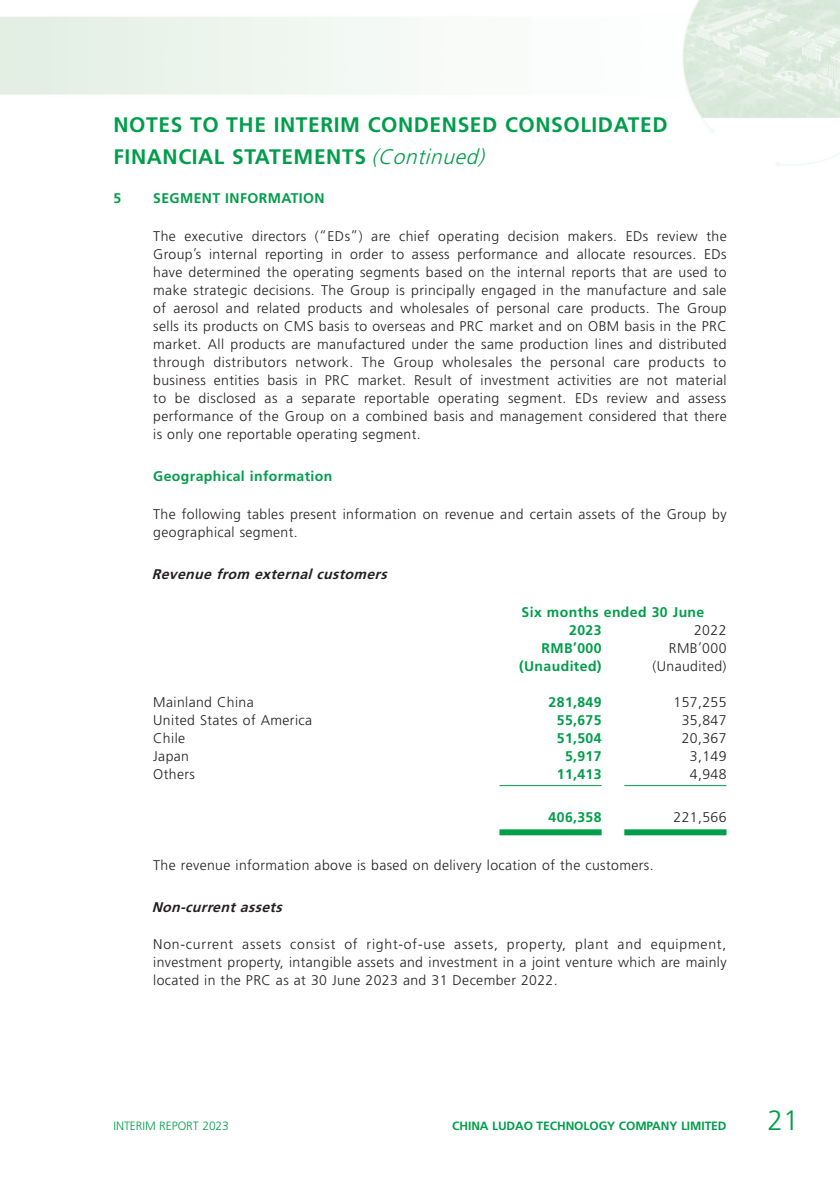
<style>
.page{position:relative;width:840px;height:1191px;background:#fff}
.page>*{position:absolute;margin:0;border:0;box-sizing:border-box;transform-origin:0 0}
.t1{font:300 28px "Frutiger LT Std";color:#009d4b}
.t2{font:700 21px/32px "Frutiger LT Std";letter-spacing:.03em;color:#009d4b}
.t3{font:300 14px/18px "Frutiger LT Std";letter-spacing:.03em;color:#231f20;text-align:justify}
.t4{font:700 14px/18px "Frutiger LT Std";letter-spacing:.03em;color:#009d4b}
.t5{font:italic 700 14px "Frutiger LT Std";color:#231f20}
.t6{font:700 12px "Frutiger LT Std";letter-spacing:-.005em;color:#009d4b}
.t7{font:300 12px "Frutiger LT Std";letter-spacing:-.005em;color:#009d4b}
.s1{font-weight:300;font-style:italic}
</style>
<div class="page">
<img style="left:0;top:0;width:839px;height:836px">
<hr style="left:499px;top:785px;width:102px;height:1px;background:#009d4b">
<hr style="left:624px;top:785px;width:102px;height:1px;background:#009d4b">
<div style="left:499px;top:829px;width:102px;height:6px;background:#009d4b"></div>
<div style="left:624px;top:829px;width:102px;height:6px;background:#009d4b"></div>
<h2 class="t2" style="left:113px;top:109px;width:555px">NOTES TO THE INTERIM CONDENSED CONSOLIDATED<br>FINANCIAL STATEMENTS <span class="s1">(Continued)</span></h2>
<p class="t4" style="left:113px;top:189px;width:9px">5</p>
<p class="t4" style="left:153px;top:189px;width:173px">SEGMENT INFORMATION</p>
<p class="t3" style="left:153px;top:227px;width:574px">The executive directors (“EDs”) are chief operating decision makers. EDs review the Group’s internal reporting in order to assess performance and allocate resources. EDs have determined the operating segments based on the internal reports that are used to make strategic decisions. The Group is principally engaged in the manufacture and sale of aerosol and related products and wholesales of personal care products. The Group sells its products on CMS basis to overseas and PRC market and on OBM basis in the PRC market. All products are manufactured under the same production lines and distributed through distributors network. The Group wholesales the personal care products to business entities basis in PRC market. Result of investment activities are not material to be disclosed as a separate reportable operating segment. EDs review and assess performance of the Group on a combined basis and management considered that there is only one reportable operating segment.</p>
<p class="t4" style="left:153px;top:467px;width:180px">Geographical information</p>
<p class="t3" style="left:153px;top:505px;width:574px">The following tables present information on revenue and certain assets of the Group by geographical segment.</p>
<p class="t5" style="left:152px;top:565px;width:241px">Revenue from externalcustomers</p>
<p class="t4" style="left:569px;top:603px;width:136px;text-indent:-48px">Six months ended 30 June<br>2023</p>
<p class="t3" style="left:693px;top:621px;width:34px">2022</p>
<p class="t4" style="left:541px;top:639px;width:61px">RMB’000</p>
<p class="t3" style="left:668px;top:639px;width:59px">RMB’000</p>
<p class="t4" style="left:519px;top:657px;width:84px">(Unaudited)</p>
<p class="t3" style="left:652px;top:657px;width:75px">(Unaudited)</p>
<p class="t3" style="left:153px;top:693px;width:102px">Mainland China</p>
<p class="t4" style="left:548px;top:693px;width:54px">281,849</p>
<p class="t3" style="left:673px;top:693px;width:54px">157,255</p>
<p class="t3" style="left:153px;top:711px;width:160px">United States of America</p>
<p class="t4" style="left:556px;top:711px;width:46px">55,675</p>
<p class="t3" style="left:681px;top:711px;width:46px">35,847</p>
<p class="t3" style="left:153px;top:729px;width:33px">Chile</p>
<p class="t4" style="left:556px;top:729px;width:46px">51,504</p>
<p class="t3" style="left:681px;top:729px;width:46px">20,367</p>
<p class="t3" style="left:153px;top:747px;width:37px">Japan</p>
<p class="t4" style="left:564px;top:747px;width:38px">5,917</p>
<p class="t3" style="left:689px;top:747px;width:38px">3,149</p>
<p class="t3" style="left:153px;top:765px;width:43px">Others</p>
<p class="t4" style="left:556px;top:765px;width:46px">11,413</p>
<p class="t3" style="left:689px;top:765px;width:38px">4,948</p>
<p class="t4" style="left:548px;top:808px;width:54px">406,358</p>
<p class="t3" style="left:673px;top:808px;width:54px">221,566</p>
<p class="t3" style="left:153px;top:856px;width:501px">The revenue information above is based on delivery location of the customers.</p>
<p class="t5" style="left:152px;top:898px;width:136px">Non-currentassets</p>
<p class="t3" style="left:153px;top:935px;width:574px">Non-current assets consist of right-of-use assets, property, plant and equipment, investment property, intangible assets and investment in a joint venture which are mainly located in the PRC as at 30 June 2023 and 31 December 2022.</p>
<p class="t7" style="left:113px;top:1119px;width:117px">INTERIM REPORT 2023</p>
<p class="t6" style="left:452px;top:1118px;width:276px">CHINA LUDAO TECHNOLOGY COMPANY LIMITED</p>
<h1 class="t1" style="left:767px;top:1104px;width:33px">21</h1>
</div>
